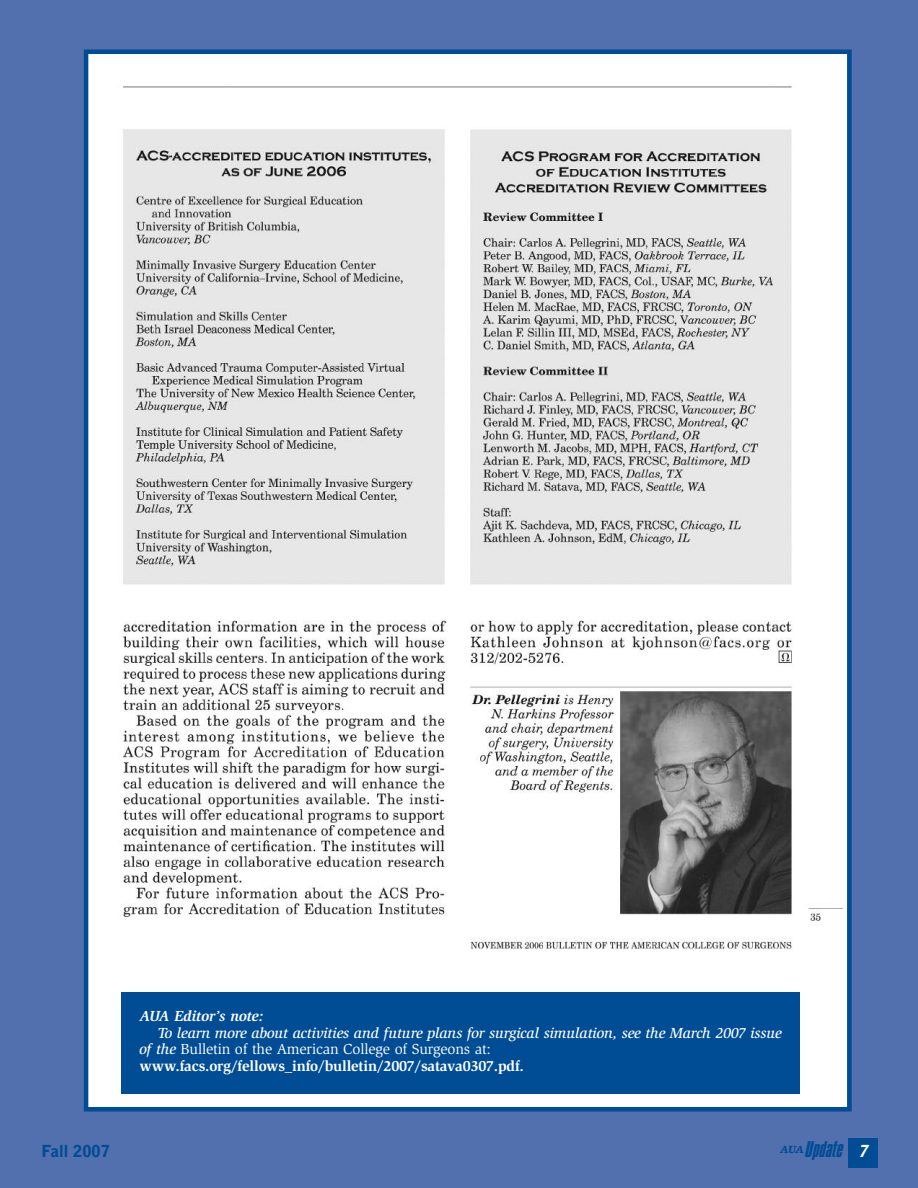
<style>
.page{position:relative;width:918px;height:1188px;background:#5170ad}
.page>*{position:absolute;margin:0;border:0;box-sizing:border-box;transform-origin:0 0}
.t1{font:italic 19.5px "Commador";color:#014d95}
.t2{font:900 16.5px "Bell Gothic";color:#014d95}
.t3{font:italic 500 15px/16.5px "Slimbach";letter-spacing:-.01em;color:#fff}
.t4{font:italic 700 15px "Slimbach";letter-spacing:-.01em;color:#fff}
.s1{font-weight:400;font-style:normal}
.s2{font-weight:700;font-style:normal}
.s3{font-family:"Bell Gothic";font-weight:900;font-size:16.5px;color:#fff}
</style>
<div class="page">
<div style="left:848px;top:1138px;width:30px;height:30px;background:#014d95"></div>
<div style="left:88px;top:54px;width:759px;height:1053px;background:#fff"></div>
<img style="left:122px;top:86px;width:720px;height:863px">
<div style="left:84px;top:50px;width:768px;height:1062px;border:4px solid #014d95"></div>
<div style="left:122px;top:992px;width:678px;height:102px;background:#014d95"></div>
<p class="t4" style="left:140px;top:1010px;width:126px">AUA Editor’s note:</p>
<p class="t3" style="left:139px;top:1025px;width:644px;text-indent:18px">To learn more about activities and future plans for surgical simulation, see the March 2007 issue of the <span class="s1">Bulletin of the American College of Surgeons at: </span><span class="s2">www.facs.org/fellows_info/bulletin/2007/satava0307.pdf.</span></p>
<p class="t2" style="left:42px;top:1145px;width:70px">Fall 2007</p>
<h1 class="t1" style="left:780px;top:1139px;width:92px"><sup>AUA</sup>Update <span class="s3">7</span></h1>
</div>
